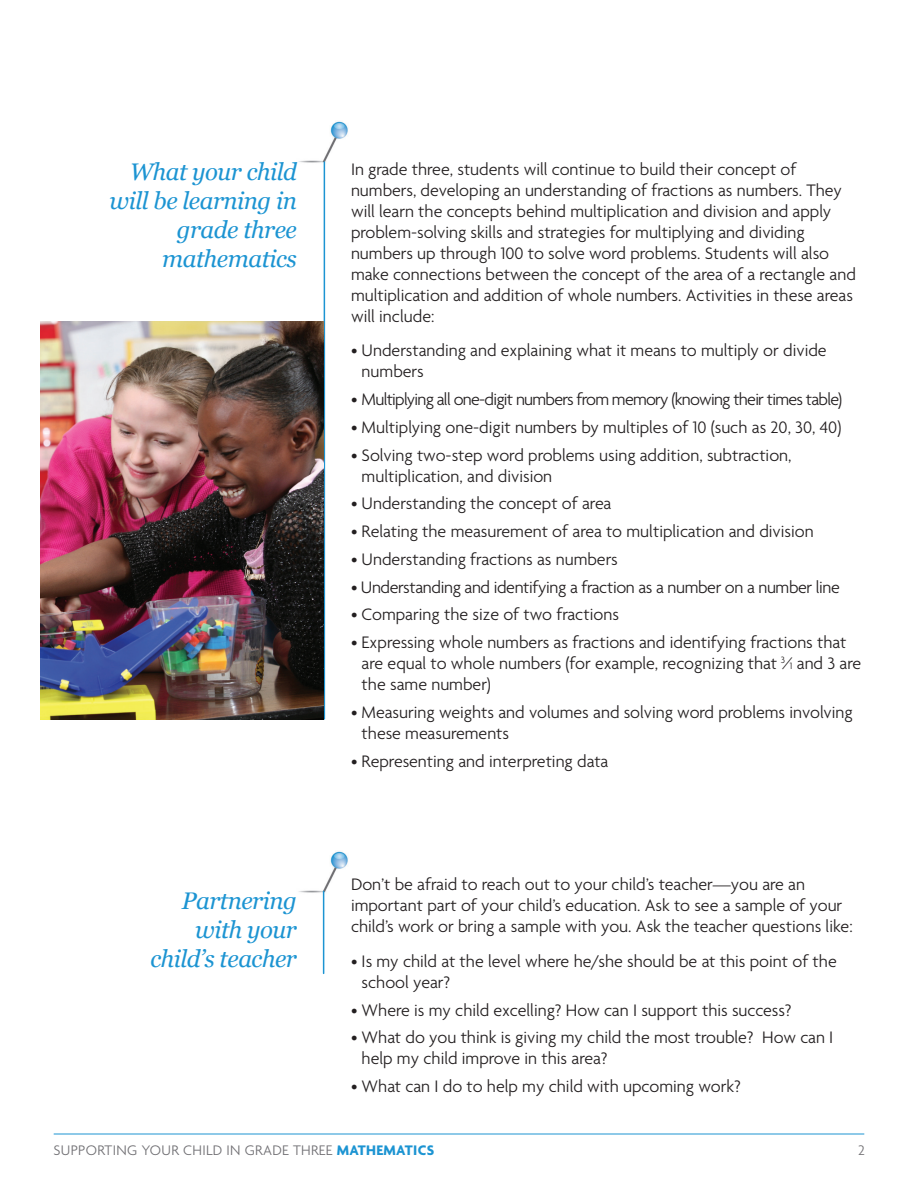
<style>
.page{position:relative;width:918px;height:1188px;background:#fff}
.page>*{position:absolute;margin:0;border:0;box-sizing:border-box;transform-origin:0 0}
.Call_Out{font:italic 24px/28.8px "Georgia";letter-spacing:-.02em;color:#1c94d2;text-align:right}
.Bullet_Copy{font:300 18px/21px "Agenda";color:#231f20}
.Body_Copy{font:300 18px/21px "Agenda";color:#231f20}
.Bullet_Copy-2{font:300 18px "Agenda";letter-spacing:-.04em;color:#231f20}
.Bullet_Copy-3{font:300 18px "Agenda";letter-spacing:-.02em;color:#231f20}
.t1{font:300 15px "Agenda";letter-spacing:.02em;color:#717074}
.s1{font-size:9.9px}
.s2{font-weight:700;color:#1c94d2}
</style>
<div class="page">
<img style="left:299px;top:121px;width:49px;height:43px">
<img style="left:299px;top:851px;width:49px;height:43px">
<hr style="left:323px;top:891px;width:1px;height:82px;background:#1c94d2">
<hr style="left:324px;top:162px;width:1px;height:557px;background:#1c94d2">
<hr style="left:54px;top:1134px;width:810px;height:1px;background:#1c94d2">
<img style="left:41px;top:322px;width:283px;height:397px">
<p class="Call_Out" style="left:110px;top:158px;width:189px">What your child will be learning in grade three mathematics</p>
<p class="Body_Copy" style="left:351px;top:160px;width:506px">In grade three, students will continue to build their concept of numbers, developing an understanding of fractions as numbers. They will learn the concepts behind multiplication and division and apply problem-solving skills and strategies for multiplying and dividing numbers up through 100 to solve word problems. Students will also make connections between the concept of the area of a rectangle and multiplication and addition of whole numbers. Activities in these areas will include:</p>
<p class="Bullet_Copy" style="left:362px;top:341px;width:467px;text-indent:-11px">• Understanding and explaining what it means to multiply or divide numbers</p>
<p class="Bullet_Copy-2" style="left:351px;top:390px;width:493px">• Multiplying all one-digit numbers from memory (knowing their times table)</p>
<p class="Bullet_Copy" style="left:351px;top:418px;width:492px">• Multiplying one-digit numbers by multiples of 10 (such as 20, 30, 40)</p>
<p class="Bullet_Copy" style="left:362px;top:445px;width:431px;text-indent:-11px">• Solving two-step word problems using addition, subtraction, multiplication, and division</p>
<p class="Bullet_Copy" style="left:351px;top:494px;width:262px">• Understanding the concept of area</p>
<p class="Bullet_Copy" style="left:351px;top:522px;width:464px">• Relating the measurement of area to multiplication and division</p>
<p class="Bullet_Copy" style="left:351px;top:550px;width:268px">• Understanding fractions as numbers</p>
<p class="Bullet_Copy-3" style="left:351px;top:577px;width:490px">• Understanding and identifying a fraction as a number on a number line</p>
<p class="Bullet_Copy" style="left:351px;top:605px;width:269px">• Comparing the size of two fractions</p>
<p class="Bullet_Copy" style="left:362px;top:633px;width:501px;text-indent:-11px">• Expressing whole numbers as fractions and identifying fractions that are equal to whole numbers (for example, recognizing that <sup>3</sup>⁄<span class="s1">1</span> and 3 are the same number)</p>
<p class="Bullet_Copy" style="left:362px;top:703px;width:493px;text-indent:-11px">• Measuring weights and volumes and solving word problems involving these measurements</p>
<p class="Bullet_Copy" style="left:351px;top:751px;width:259px">• Representing and interpreting data</p>
<p class="Call_Out" style="left:151px;top:887px;width:148px">Partnering with your child’s teacher</p>
<p class="Body_Copy" style="left:351px;top:875px;width:503px">Don’t be afraid to reach out to your child’s teacher—you are an important part of your child’s education. Ask to see a sample of your child’s work or bring a sample with you. Ask the teacher questions like:</p>
<p class="Bullet_Copy" style="left:362px;top:952px;width:477px;text-indent:-11px">• Is my child at the level where he/she should be at this point of the school year?</p>
<p class="Bullet_Copy" style="left:351px;top:1000px;width:442px">• Where is my child excelling? How can I support this success?</p>
<p class="Bullet_Copy" style="left:362px;top:1028px;width:473px;text-indent:-11px">• What do you think is giving my child the most trouble? How can I help my child improve in this area?</p>
<p class="Bullet_Copy" style="left:351px;top:1077px;width:391px">• What can I do to help my child with upcoming work?</p>
<p class="t1" style="left:54px;top:1142px;width:382px">SUPPORTING YOUR CHILD IN GRADE THREE <span class="s2">MATHEMATICS</span></p>
<p class="t1" style="left:858px;top:1142px;width:8px">2</p>
</div>
